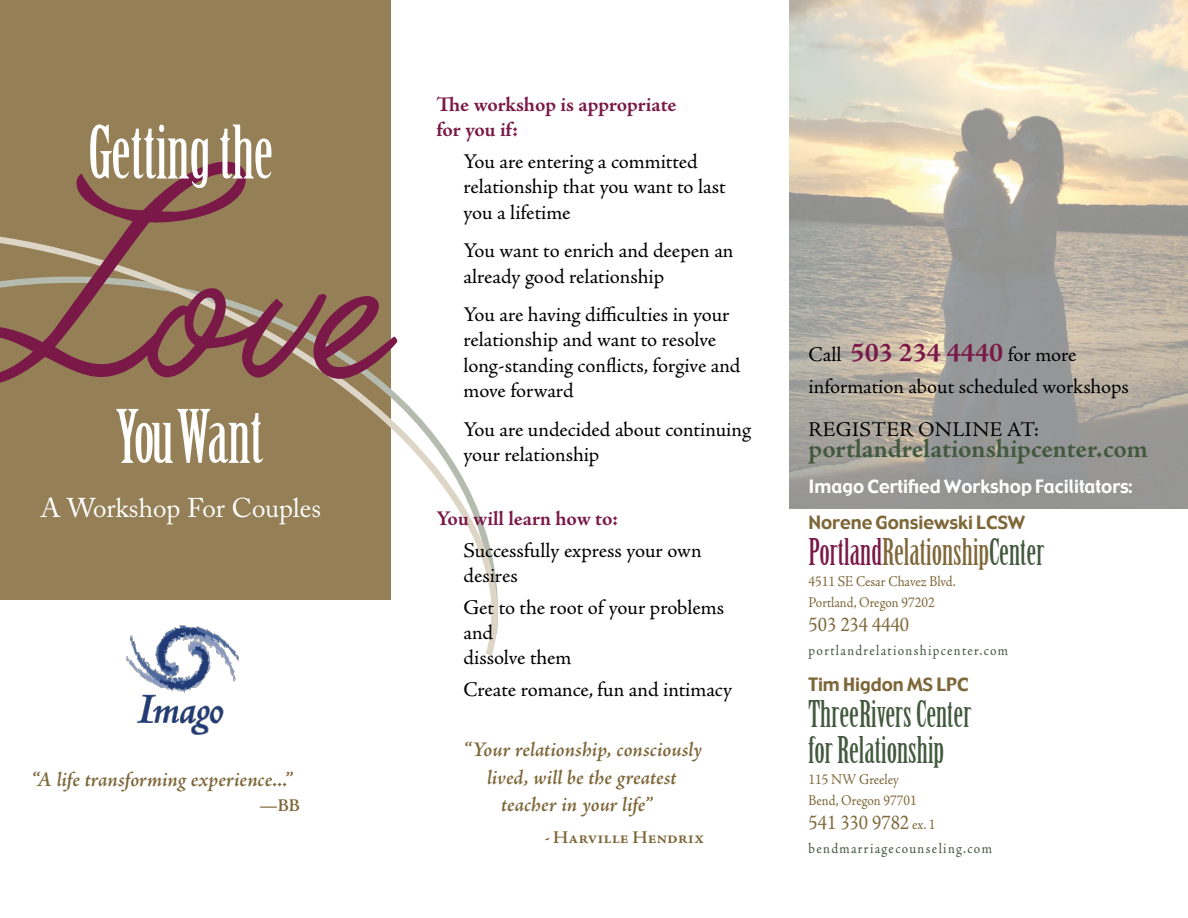
<style>
.page{position:relative;width:1188px;height:918px;background:#fff}
.page>*{position:absolute;margin:0;border:0;box-sizing:border-box;transform-origin:0 0}
.t1{font:300px "Laurell";color:#7a1948}
.t2{font:72px "Birch Std";color:#fff}
.t3{font:36px/36px "Birch Std";color:#42593e}
.t4{font:36px "Birch Std";color:#7e6739}
.t5{font:700 27px "Adobe Jenson Pro";letter-spacing:-.005em;color:#42593e}
.t6{font:27px "Adobe Caslon Pro";color:#fff}
.t7{font:21px/25.2px "Adobe Jenson Pro";letter-spacing:-.005em;color:#000}
.t8{font:italic 600 21px/27.8px "Adobe Jenson Pro";color:#7e6739;text-align:center}
.t9{font:700 21px/25.2px "Adobe Jenson Pro";letter-spacing:-.005em;color:#7a1948}
.t10{font:21px "Adobe Jenson Pro";color:#7e6739;scale:.9 1}
.t11{font:21px "Adobe Jenson Pro";letter-spacing:.015em;color:#000}
.t12{font:18px "Gadget";color:#fff}
.t13{font:18px "Gadget";color:#7e6739}
.t14{font:600 18px "Adobe Jenson Pro";color:#7e6739}
.t15{font:15px/21px "Adobe Jenson Pro";color:#7e6739;scale:.9 1}
.t16{font:15px "Adobe Jenson Pro";letter-spacing:.1em;color:#42593e;scale:.9 1}
.s1{font-style:italic}
.s2{font-weight:700;font-size:27px;color:#7a1948}
.s3{color:#7a1948}
.s4{color:#42593e}
.s5{font-size:15px}
</style>
<div class="page">
<div style="left:0;top:0;width:392px;height:600px;background:#947f56"></div>
<svg style="left:0;top:187px;width:498px;height:474px"></svg>
<img style="left:126px;top:626px;width:112px;height:109px">
<img style="left:789px;top:0;width:399px;height:508px">
<h2 class="t2" style="left:88px;top:112px;width:187px">Getting the</h2>
<h1 class="t1" style="left:-88px;top:102px;width:468px">Love</h1>
<h2 class="t2" style="left:116px;top:396px;width:149px">You Want</h2>
<p class="t6" style="left:40px;top:492px;width:282px">A Workshop For Couples</p>
<p class="t8" style="left:32px;top:767px;width:263px">“A life transforming experience...”</p>
<p class="t14" style="left:259px;top:795px;width:42px">—BB</p>
<p class="t9" style="left:436px;top:92px;width:242px">The workshop is appropriate for you if:</p>
<p class="t7" style="left:464px;top:149px;width:264px">You are entering a committed relationship that you want to last you a lifetime</p>
<p class="t7" style="left:464px;top:239px;width:272px">You want to enrich and deepen an already good relationship</p>
<p class="t7" style="left:464px;top:302px;width:279px">You are having difficulties in your relationship and want to resolve long-standing conflicts, forgive and move forward</p>
<p class="t7" style="left:464px;top:417px;width:289px">You are undecided about continuing your relationship</p>
<p class="t9" style="left:436px;top:506px;width:183px">You will learn how to:</p>
<p class="t7" style="left:464px;top:538px;width:240px">Successfully express your own desires</p>
<p class="t7" style="left:464px;top:595px;width:262px">Get to the root of your problems and<br>dissolve them</p>
<p class="t7" style="left:464px;top:677px;width:270px">Create romance, fun and intimacy</p>
<p class="t8" style="left:464px;top:737px;width:240px">“Your relationship, consciously lived, will be the greatest teacher in your life”</p>
<p class="t14" style="left:544px;top:827px;width:161px"><span class="s1">-</span> Harville Hendrix</p>
<p class="t7" style="left:808px;top:339px;width:322px;line-height:32px">Call <span class="s2">503 234 4440</span> for more information about scheduled workshops</p>
<p class="t11" style="left:809px;top:418px;width:232px">Register online at:</p>
<p class="t5" style="left:808px;top:433px;width:341px">portlandrelationshipcenter.com</p>
<p class="t12" style="left:808px;top:475px;width:325px">Imago Certified Workshop Facilitators:</p>
<p class="t13" style="left:808px;top:511px;width:218px">Norene Gonsiewski LCSW</p>
<h3 class="t4" style="left:808px;top:532px;width:237px"><span class="s3">Portland</span>Relationship<span class="s4">Center</span></h3>
<p class="t15" style="left:808px;top:571px;width:165px">4511 SE Cesar Chavez Blvd.<br>Portland, Oregon 97202</p>
<p class="t10" style="left:808px;top:613px;width:113px">503 234 4440</p>
<p class="t16" style="left:808px;top:642px;width:223px">portlandrelationshipcenter.com</p>
<p class="t13" style="left:808px;top:673px;width:162px">Tim Higdon MS LPC</p>
<h3 class="t3" style="left:808px;top:697px;width:165px">ThreeRivers Center for Relationship</h3>
<p class="t15" style="left:808px;top:769px;width:122px">115 NW Greeley<br>Bend, Oregon 97701</p>
<p class="t10" style="left:808px;top:811px;width:143px">541 330 9782 <span class="s5">ex. 1</span></p>
<p class="t16" style="left:808px;top:840px;width:205px">bendmarriagecounseling.com</p>
</div>
